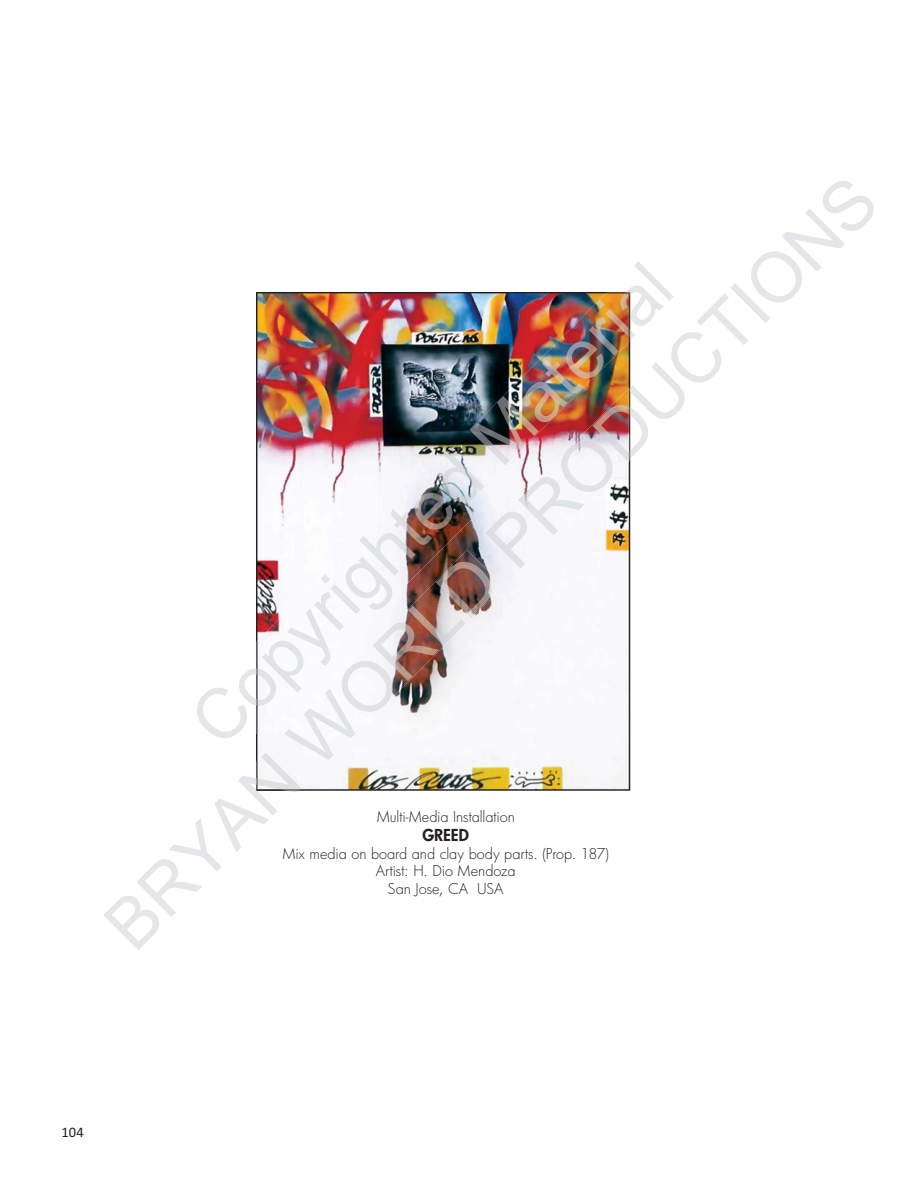
<style>
.page{position:relative;width:918px;height:1188px;background:#fff}
.page>*{position:absolute;margin:0;border:0;box-sizing:border-box;transform-origin:0 0}
.t1{font:69.9px "Arial";color:#e5e6e7}
.t2{font:16.05px "Futura Hv";color:#231f20}
.t3{font:14.55px/17.5px "Futura Lt";color:#231f20;text-align:center}
.t4{font:14.55px "Calibri";color:#231f20}
.s1{color:#919395}
</style>
<div class="page">
<img style="left:256px;top:292px;width:374px;height:499px">
<img style="left:257px;top:447px;width:213px;height:194px">
<img style="left:314px;top:451px;width:170px;height:99px">
<img style="left:470px;top:293px;width:159px;height:172px">
<svg style="left:606px;top:292px;width:24px;height:51px"></svg>
<img style="left:625px;top:293px;width:5px;height:45px">
<img style="left:257px;top:748px;width:48px;height:41px">
<img style="left:257px;top:752px;width:44px;height:37px">
<svg style="left:256px;top:761px;width:44px;height:30px"></svg>
<img style="left:257px;top:778px;width:43px;height:12px">
<img style="left:283px;top:550px;width:221px;height:220px">
<img style="left:284px;top:562px;width:208px;height:198px">
<img style="left:485px;top:389px;width:144px;height:179px">
<svg style="left:629px;top:387px;width:2px;height:74px"></svg>
<img style="left:629px;top:389px;width:1px;height:71px">
<svg style="left:256px;top:641px;width:27px;height:106px"></svg>
<h1 class="t1" style="left:589px;top:430px;width:367px;rotate:-45deg"><span class="s1">DU</span>CTIONS</h1>
<h1 class="t1" style="left:548px;top:351px;width:134px;rotate:-45deg">erial</h1>
<h1 class="t1" style="left:99px;top:919px;width:242px;rotate:-45deg">BRYAN</h1>
<p class="t3" style="left:377px;top:808px;width:140px">Multi-Media Installation</p>
<p class="t2" style="left:422px;top:830px;width:48px">GREED</p>
<p class="t3" style="left:282px;top:845px;width:328px">Mix media on board and clay body parts. (Prop. 187)<br>Artist: H. Dio Mendoza<br>San Jose, CA USA</p>
<p class="t4" style="left:61px;top:1123px;width:24px">104</p>
</div>
